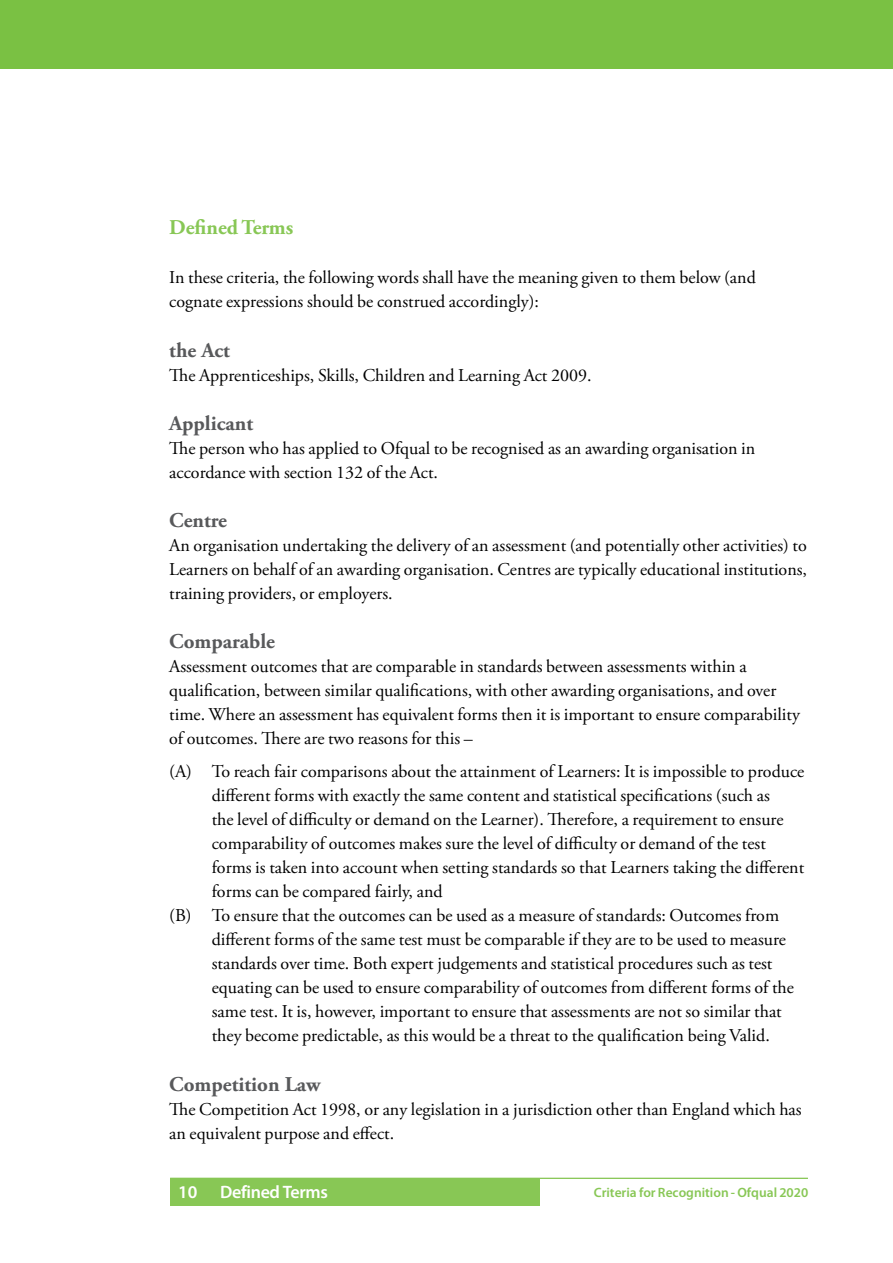
<style>
.page{position:relative;width:893px;height:1263px;background:#fff}
.page>*{position:absolute;margin:0;border:0;box-sizing:border-box;transform-origin:0 0}
.Body_-_Sub_heading_2{font:700 21px "Adobe Garamond Pro";color:#58595b}
.Conditions{font:700 21px "Adobe Garamond Pro";color:#88c755}
.Body_2{font:18px/24px "Adobe Garamond Pro";color:#000}
.Body{font:18px/24px "Adobe Garamond Pro";color:#000}
.t1{font:600 18px "Myriad Pro";letter-spacing:-.02em;color:#fff}
.t2{font:600 13.5px "Myriad Pro";color:#88c755}
.s1{font-family:"Myriad Pro Semibold 9";font-weight:400}
</style>
<div class="page">
<div style="left:0;top:0;width:893px;height:68px;background:#7ac143"></div>
<hr style="left:170px;top:1178px;width:638px;height:1px;background:#88c755">
<div style="left:170px;top:1179px;width:370px;height:26px;background:#88c755"></div>
<p class="Conditions" style="left:169px;top:215px;width:126px">Defined Terms</p>
<p class="Body" style="left:169px;top:266px;width:588px">In these criteria, the following words shall have the meaning given to them below (and cognate expressions should be construed accordingly):</p>
<p class="Body_-_Sub_heading_2" style="left:169px;top:338px;width:62px">the Act</p>
<p class="Body_2" style="left:169px;top:364px;width:424px">The Apprenticeships, Skills, Children and Learning Act 2009.</p>
<p class="Body_-_Sub_heading_2" style="left:169px;top:411px;width:85px">Applicant</p>
<p class="Body" style="left:169px;top:437px;width:587px">The person who has applied to Ofqual to be recognised as an awarding organisation in accordance with section 132 of the Act.</p>
<p class="Body_-_Sub_heading_2" style="left:169px;top:508px;width:59px">Centre</p>
<p class="Body" style="left:169px;top:534px;width:639px;text-align:justify">An organisation undertaking the delivery of an assessment (and potentially other activities) to Learners on behalf of an awarding organisation. Centres are typically educational institutions, training providers, or employers.</p>
<p class="Body_-_Sub_heading_2" style="left:169px;top:629px;width:107px">Comparable</p>
<p class="Body" style="left:169px;top:655px;width:632px">Assessment outcomes that are comparable in standards between assessments within a qualification, between similar qualifications, with other awarding organisations, and over time. Where an assessment has equivalent forms then it is important to ensure comparability of outcomes. There are two reasons for this –</p>
<p class="Body_2" style="left:212px;top:760px;width:594px;text-indent:-43px">(A) To reach fair comparisons about the attainment of Learners: It is impossible to produce different forms with exactly the same content and statistical specifications (such as<br>the level of difficulty or demand on the Learner). Therefore, a requirement to ensure comparability of outcomes makes sure the level of difficulty or demand of the test forms is taken into account when setting standards so that Learners taking the different forms can be compared fairly, and</p>
<p class="Body_2" style="left:212px;top:904px;width:584px;text-indent:-43px">(B) To ensure that the outcomes can be used as a measure of standards: Outcomes from different forms of the same test must be comparable if they are to be used to measure standards over time. Both expert judgements and statistical procedures such as test equating can be used to ensure comparability of outcomes from different forms of the same test. It is, however, important to ensure that assessments are not so similar that they become predictable, as this would be a threat to the qualification being Valid.</p>
<p class="Body_-_Sub_heading_2" style="left:169px;top:1072px;width:153px">Competition Law</p>
<p class="Body" style="left:169px;top:1097px;width:634px">The Competition Act 1998, or any legislation in a jurisdiction other than England which has an equivalent purpose and effect.</p>
<p class="t1" style="left:178px;top:1180px;width:21px">10</p>
<p class="t1" style="left:220px;top:1180px;width:109px">Defined Terms</p>
<p class="t2" style="left:594px;top:1184px;width:216px">Criteria for Recognition - Ofqual 20<span class="s1">20</span></p>
</div>
